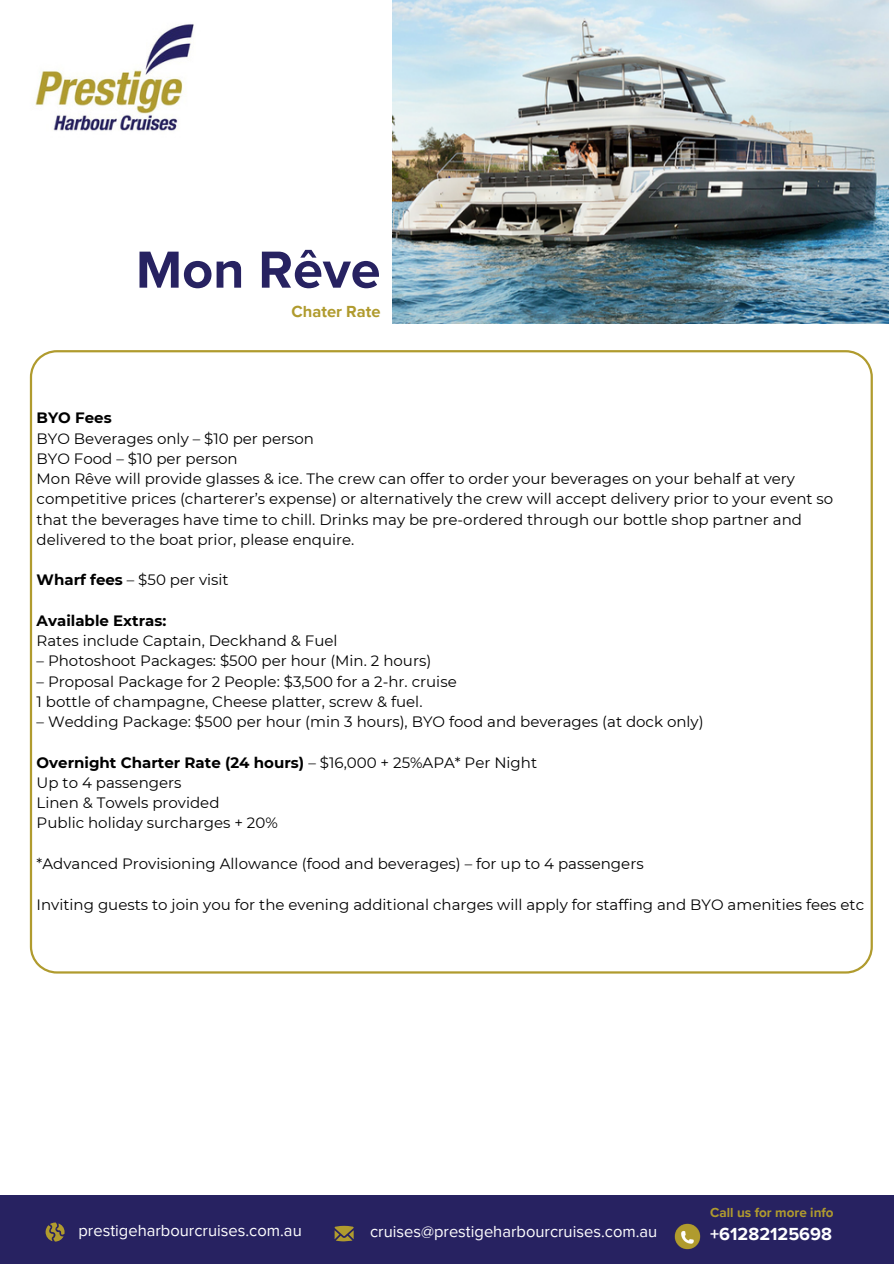
<style>
.page{position:relative;width:894px;height:1264px;background:#fff}
.page>*{position:absolute;margin:0;border:0;box-sizing:border-box;transform-origin:0 0}
.t1{font:700 54px "Proxima Nova";color:#272261}
.t2{font:700 18px "Proxima Nova";color:#fff}
.t3{font:16.5px "Proxima Nova";color:#fff}
.t4{font:700 16.5px "Proxima Nova";color:#b09b2e}
.t5{font:15px/20.2px "Montserrat";color:#000}
.t6{font:700 13.5px "Proxima Nova";color:#b09b2e}
.s1{font-weight:700}
</style>
<div class="page">
<div style="left:0;top:1195px;width:893px;height:68px;background:#272261"></div>
<svg style="left:46px;top:1222px;width:19px;height:19px"></svg>
<svg style="left:334px;top:1225px;width:19px;height:16px"></svg>
<img style="left:674px;top:1223px;width:27px;height:27px">
<img style="left:35px;top:24px;width:159px;height:107px">
<svg style="left:30px;top:350px;width:842px;height:623px"></svg>
<img style="left:393px;top:0;width:495px;height:323px">
<p class="t1" style="left:136px;top:238px;width:246px">Mon Rêve</p>
<p class="t4" style="left:291px;top:302px;width:90px">Chater Rate</p>
<p class="t5" style="left:37px;top:408px;width:798px"><span class="s1">BYO Fees<br></span>BYO Beverages only – $10 per person<br>BYO Food – $10 per person<br>Mon Rêve will provide glasses &amp; ice. The crew can offer to order your beverages on your behalf at very competitive prices (charterer’s expense) or alternatively the crew will accept delivery prior to your event so that the beverages have time to chill. Drinks may be pre-ordered through our bottle shop partner and delivered to the boat prior, please enquire.</p>
<h2 class="t5" style="left:37px;top:570px;width:193px"><span class="s1">Wharf fees</span> – $50 per visit</h2>
<p class="t5" style="left:37px;top:610px;width:302px"><span class="s1">Available Extras:<br></span>Rates include Captain, Deckhand &amp; Fuel</p>
<p class="t5" style="left:37px;top:651px;width:396px">– Photoshoot Packages: $500 per hour (Min. 2 hours)</p>
<p class="t5" style="left:37px;top:671px;width:421px">– Proposal Package for 2 People: $3,500 for a 2-hr. cruise<br>1 bottle of champagne, Cheese platter, screw &amp; fuel.</p>
<p class="t5" style="left:37px;top:711px;width:668px">– Wedding Package: $500 per hour (min 3 hours), BYO food and beverages (at dock only)</p>
<h3 class="t5" style="left:37px;top:752px;width:502px"><span class="s1">Overnight Charter Rate (24 hours)</span> – $16,000 + 25%APA* Per Night Up to 4 passengers<br>Linen &amp; Towels provided<br>Public holiday surcharges + 20%</h3>
<h3 class="t5" style="left:37px;top:853px;width:608px">*Advanced Provisioning Allowance (food and beverages) – for up to 4 passengers</h3>
<h3 class="t5" style="left:37px;top:894px;width:828px">Inviting guests to join you for the evening additional charges will apply for staffing and BYO amenities fees etc</h3>
<h3 class="t6" style="left:710px;top:1204px;width:125px">Call us for more info</h3>
<h3 class="t3" style="left:78px;top:1220px;width:225px">prestigeharbourcruises.com.au</h3>
<h3 class="t3" style="left:370px;top:1221px;width:289px">cruises@prestigeharbourcruises.com.au</h3>
<p class="t2" style="left:710px;top:1223px;width:123px">+61282125698</p>
</div>
